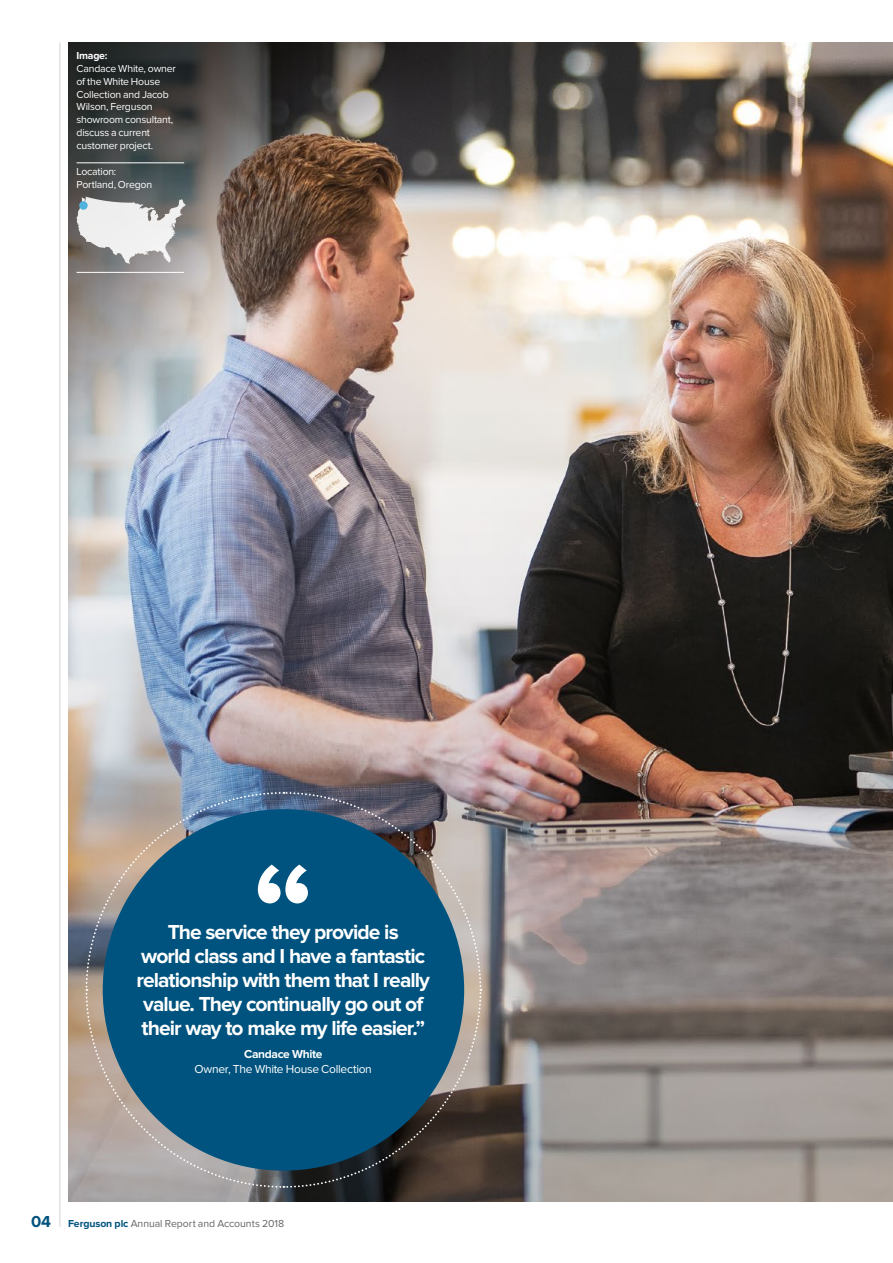
<style>
.page{position:relative;width:893px;height:1263px;background:#fff}
.page>*{position:absolute;margin:0;border:0;box-sizing:border-box;transform-origin:0 0}
.t1{font:700 135px "Proxima Nova";color:#fff}
.t2{font:700 21px/24px "Proxima Nova";letter-spacing:-.045em;color:#fff;text-align:center}
.t3{font:12px "Proxima Nova";letter-spacing:-.025em;color:#fff}
.t4{font:700 12px "Proxima Nova";letter-spacing:-.03em;color:#fff}
.t5{font:10.5px/12.8px "Proxima Nova";letter-spacing:-.02em;color:#fff}
.t6{font:10.5px "Proxima Nova";letter-spacing:-.005em;color:#646569}
.t7{font:700 10.5px "Proxima Nova";letter-spacing:-.02em;color:#fff}
.s1{font-weight:700;font-size:16.5px;color:#00537e}
.s2{font-weight:700;color:#00537e}
</style>
<div class="page">
<img style="left:68px;top:43px;width:825px;height:1158px">
<hr style="left:77px;top:162px;width:107px;height:1px;background:#fff">
<hr style="left:77px;top:272px;width:107px;height:1px;background:#fff">
<svg style="left:77px;top:197px;width:109px;height:67px"></svg>
<div style="left:79px;top:201px;width:9px;height:9px;background:#4fb3dd;border-radius:50%"></div>
<hr style="left:60px;top:43px;width:1px;height:1184px;background:#d4d4d5">
<img style="left:85px;top:791px;width:397px;height:398px">
<div style="left:103px;top:809px;width:361px;height:361px;background:#00537e;border-radius:50%"></div>
<p class="t7" style="left:77px;top:51px;width:32px">Image:</p>
<p class="t5" style="left:77px;top:63px;width:101px">Candace White, owner of the White House<br>Collection and Jacob<br>Wilson, Ferguson showroom consultant, discuss a current customer project.</p>
<p class="t5" style="left:77px;top:166px;width:77px">Location:<br>Portland, Oregon</p>
<h1 class="t1" style="left:252px;top:849px;width:63px">“</h1>
<h2 class="t2" style="left:136px;top:921px;width:295px">The service they provide is<br>world class and I have a fantastic relationship with them that I really value. They continually go out of their way to make my life easier.”</h2>
<p class="t4" style="left:244px;top:1049px;width:80px">Candace White</p>
<p class="t3" style="left:195px;top:1064px;width:179px">Owner, The White House Collection</p>
<p class="t6" style="left:31px;top:1218px;width:254px"><span class="s1">04</span> <span class="s2">Ferguson plc</span> Annual Report and Accounts 2018</p>
</div>
